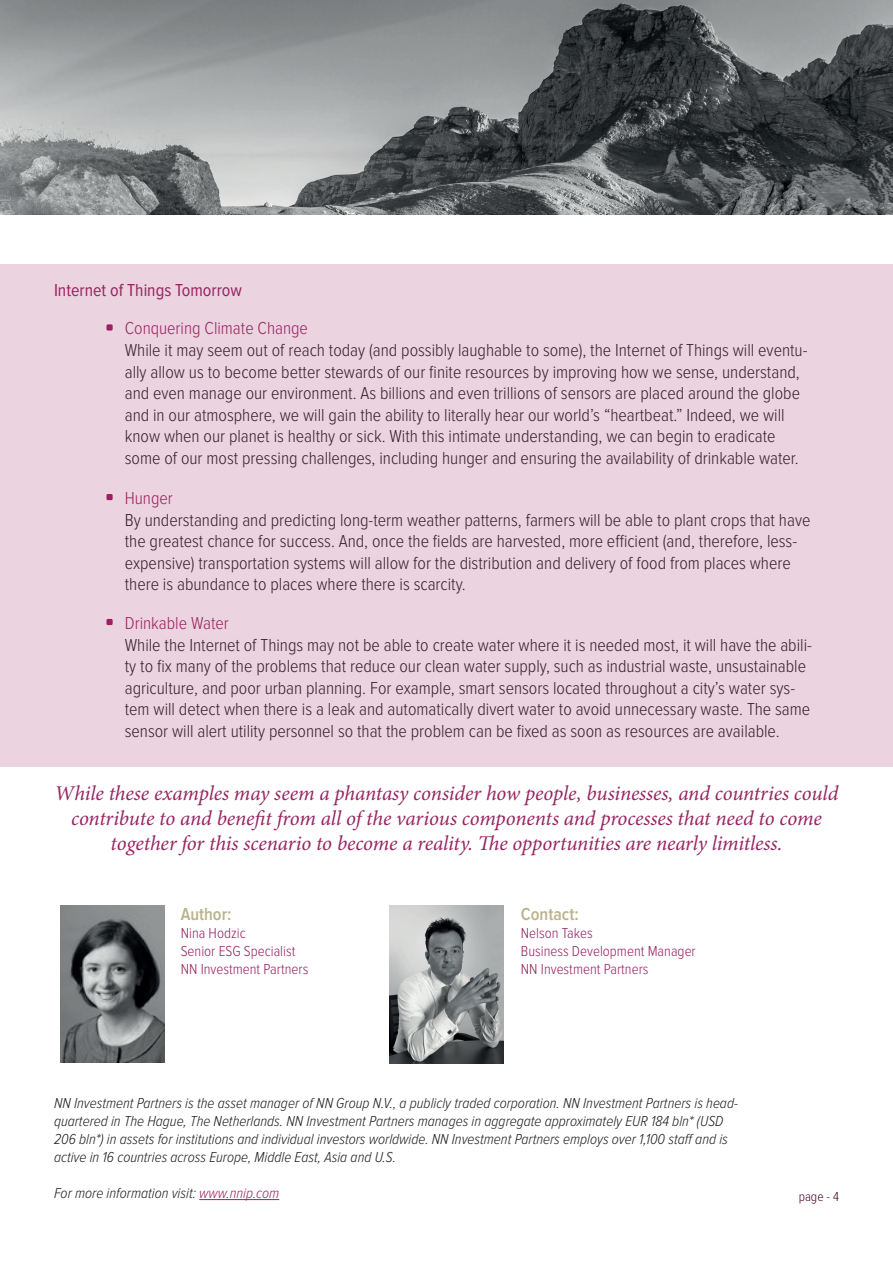
<style>
.page{position:relative;width:893px;height:1263px;background:#fff}
.page>*{position:absolute;margin:0;border:0;box-sizing:border-box;transform-origin:0 0}
.t1{font:italic 21px/25.2px "Minion Pro";letter-spacing:-.01em;color:#972561;text-align:center}
.t2{font:300 18px/21.6px "Proxima Nova Cond";color:#231f20}
.t3{font:300 18px "Proxima Nova Cond";color:#972561}
.t4{font:18px "Proxima Nova Cond";color:#972561}
.t5{font:600 18px "Proxima Nova Cond";color:#bbb28b}
.t6{font:italic 300 15px/18px "Proxima Nova Cond";color:#231f20}
.t7{font:300 15px/18px "Proxima Nova Cond";color:#972561}
.t8{font:300 13.5px "Proxima Nova Cond";color:#47042f}
.s1{color:#972561}
</style>
<div class="page">
<img style="left:0;top:0;width:893px;height:215px">
<div style="left:0;top:264px;width:893px;height:503px;background:#ebd3e0"></div>
<hr style="left:199px;top:1199px;width:80px;height:1px;background:#972561">
<img style="left:390px;top:905px;width:113px;height:159px">
<img style="left:60px;top:905px;width:105px;height:158px">
<p class="t4" style="left:54px;top:282px;width:190px">Internet of Things Tomorrow</p>
<p class="t3" style="left:125px;top:320px;width:185px">Conquering Climate Change</p>
<p class="t2" style="left:125px;top:340px;width:684px">While it may seem out of reach today (and possibly laughable to some), the Internet of Things will eventu&shy;ally allow us to become better stewards of our finite resources by improving how we sense, understand, and even manage our environment. As billions and even trillions of sensors are placed around the globe and in our atmosphere, we will gain the ability to literally hear our world’s “heartbeat.” Indeed, we will know when our planet is healthy or sick. With this intimate understanding, we can begin to eradicate some of our most pressing challenges, including hunger and ensuring the availability of drinkable water.</p>
<p class="t3" style="left:125px;top:490px;width:50px">Hunger</p>
<p class="t2" style="left:125px;top:509px;width:687px">By understanding and predicting long-term weather patterns, farmers will be able to plant crops that have the greatest chance for success. And, once the fields are harvested, more efficient (and, therefore, less&shy;expensive) transportation systems will allow for the distribution and delivery of food from places where there is abundance to places where there is scarcity.</p>
<p class="t3" style="left:125px;top:615px;width:106px">Drinkable Water</p>
<p class="t2" style="left:125px;top:635px;width:689px">While the Internet of Things may not be able to create water where it is needed most, it will have the abili&shy;ty to fix many of the problems that reduce our clean water supply, such as industrial waste, unsustainable agriculture, and poor urban planning. For example, smart sensors located throughout a city’s water sys&shy;tem will detect when there is a leak and automatically divert water to avoid unnecessary waste. The same sensor will alert utility personnel so that the problem can be fixed as soon as resources are available.</p>
<p class="t1" style="left:55px;top:781px;width:785px">While these examples may seem a phantasy consider how people, businesses, and countries could contribute to and benefit from all of the various components and processes that need to come together for this scenario to become a reality. The opportunities are nearly limitless.</p>
<p class="t5" style="left:181px;top:905px;width:52px">Author:</p>
<p class="t7" style="left:181px;top:924px;width:129px">Nina Hodzic<br>Senior ESG Specialist<br>NN Investment Partners</p>
<p class="t5" style="left:521px;top:905px;width:59px">Contact:</p>
<p class="t7" style="left:521px;top:924px;width:176px">Nelson Takes<br>Business Development Manager<br>NN Investment Partners</p>
<p class="t6" style="left:54px;top:1094px;width:685px">NN Investment Partners is the asset manager of NN Group N.V., a publicly traded corporation. NN Investment Partners is head&shy;quartered in The Hague, The Netherlands. NN Investment Partners manages in aggregate approximately EUR 184 bln* (USD 206 bln*) in assets for institutions and individual investors worldwide. NN Investment Partners employs over 1,100 staff and is active in 16 countries across Europe, Middle East, Asia and U.S.</p>
<p class="t6" style="left:54px;top:1184px;width:227px">For more information visit: <span class="s1">www.nnip.com</span></p>
<p class="t8" style="left:799px;top:1191px;width:42px">page - 4</p>
</div>
